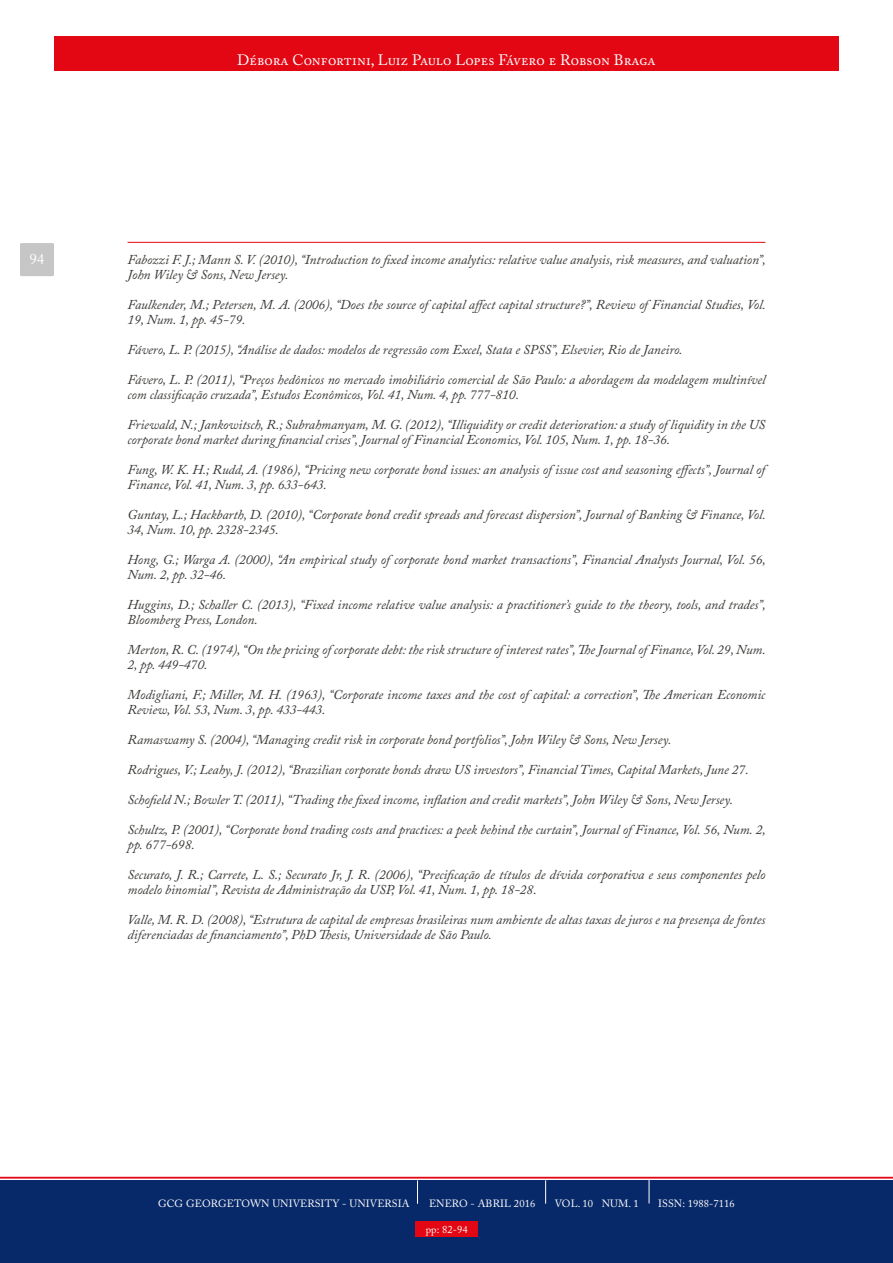
<style>
.page{position:relative;width:893px;height:1263px;background:#fff}
.page>*{position:absolute;margin:0;border:0;box-sizing:border-box;transform-origin:0 0}
.t1{font:15px "Adobe Caslon Pro";letter-spacing:.005em;color:#fff}
.t2{font:italic 13.5px/15px "Adobe Caslon Pro";letter-spacing:-.005em;color:#3a3835}
.t3{font:10.5px "Adobe Caslon Pro";letter-spacing:.01em;color:#fff}
</style>
<div class="page">
<div style="left:54px;top:37px;width:785px;height:34px;background:#e30613"></div>
<div style="left:0;top:1180px;width:893px;height:83px;background:#082969"></div>
<svg style="left:0;top:1177px;width:893px;height:27px"></svg>
<div style="left:415px;top:1221px;width:63px;height:16px;background:#e30613"></div>
<div style="left:20px;top:243px;width:34px;height:33px;background:#c6c6c6;border-radius:2px"></div>
<hr style="left:128px;top:242px;width:637px;height:1px;background:#e30613">
<p class="t1" style="left:237px;top:51px;width:420px">Débora Confortini, Luiz Paulo Lopes Fávero e Robson Braga</p>
<p class="t1" style="left:29px;top:250px;width:16px">94</p>
<p class="t2" style="left:128px;top:251px;width:640px">Fabozzi F. J.; Mann S. V. (2010), “Introduction to fixed income analytics: relative value analysis, risk measures, and valuation”,<br>John Wiley &amp; Sons, New Jersey.</p>
<p class="t2" style="left:128px;top:296px;width:640px">Faulkender, M.; Petersen, M. A. (2006), “Does the source of capital affect capital structure?”, Review of Financial Studies, Vol.<br>19, Num. 1, pp. 45-79.</p>
<p class="t2" style="left:128px;top:341px;width:557px">Fávero, L. P. (2015), “Análise de dados: modelos de regressão com Excel, Stata e SPSS”, Elsevier, Rio de Janeiro.</p>
<p class="t2" style="left:128px;top:371px;width:639px">Fávero, L. P. (2011), “Preços hedônicos no mercado imobiliário comercial de São Paulo: a abordagem da modelagem multinível com classificação cruzada”, Estudos Econômicos, Vol. 41, Num. 4, pp. 777-810.</p>
<p class="t2" style="left:128px;top:416px;width:639px">Friewald, N.; Jankowitsch, R.; Subrahmanyam, M. G. (2012), “Illiquidity or credit deterioration: a study of liquidity in the US corporate bond market during financial crises”, Journal of Financial Economics, Vol. 105, Num. 1, pp. 18-36.</p>
<p class="t2" style="left:128px;top:461px;width:639px">Fung, W. K. H.; Rudd, A. (1986), “Pricing new corporate bond issues: an analysis of issue cost and seasoning effects”, Journal of<br>Finance, Vol. 41, Num. 3, pp. 633-643.</p>
<p class="t2" style="left:128px;top:506px;width:640px">Guntay, L.; Hackbarth, D. (2010), “Corporate bond credit spreads and forecast dispersion”, Journal of Banking &amp; Finance, Vol.<br>34, Num. 10, pp. 2328-2345.</p>
<p class="t2" style="left:128px;top:551px;width:640px">Hong, G.; Warga A. (2000), “An empirical study of corporate bond market transactions”, Financial Analysts Journal, Vol. 56,<br>Num. 2, pp. 32-46.</p>
<p class="t2" style="left:128px;top:596px;width:640px">Huggins, D.; Schaller C. (2013), “Fixed income relative value analysis: a practitioner’s guide to the theory, tools, and trades”,<br>Bloomberg Press, London.</p>
<p class="t2" style="left:128px;top:641px;width:640px">Merton, R. C. (1974), “On the pricing of corporate debt: the risk structure of interest rates”, The Journal of Finance, Vol. 29, Num.<br>2, pp. 449-470.</p>
<p class="t2" style="left:128px;top:686px;width:639px">Modigliani, F.; Miller, M. H. (1963), “Corporate income taxes and the cost of capital: a correction”, The American Economic<br>Review, Vol. 53, Num. 3, pp. 433-443.</p>
<p class="t2" style="left:128px;top:731px;width:545px">Ramaswamy S. (2004), “Managing credit risk in corporate bond portfolios”, John Wiley &amp; Sons, New Jersey.</p>
<p class="t2" style="left:128px;top:761px;width:623px">Rodrigues, V.; Leahy, J. (2012), “Brazilian corporate bonds draw US investors”, Financial Times, Capital Markets, June 27.</p>
<p class="t2" style="left:128px;top:791px;width:607px">Schofield N.; Bowler T. (2011), “Trading the fixed income, inflation and credit markets”, John Wiley &amp; Sons, New Jersey.</p>
<p class="t2" style="left:128px;top:821px;width:640px">Schultz, P. (2001), “Corporate bond trading costs and practices: a peek behind the curtain”, Journal of Finance, Vol. 56, Num. 2, pp. 677-698.</p>
<p class="t2" style="left:128px;top:866px;width:639px">Securato, J. R.; Carrete, L. S.; Securato Jr, J. R. (2006), “Precificação de títulos de dívida corporativa e seus componentes pelo modelo binomial”, Revista de Administração da USP, Vol. 41, Num. 1, pp. 18-28.</p>
<p class="t2" style="left:128px;top:911px;width:639px">Valle, M. R. D. (2008), “Estrutura de capital de empresas brasileiras num ambiente de altas taxas de juros e na presença de fontes diferenciadas de financiamento”, PhD Thesis, Universidade de São Paulo.</p>
<p class="t3" style="left:158px;top:1197px;width:253px">GCG GEORGETOWN UNIVERSITY - UNIVERSIA</p>
<p class="t3" style="left:429px;top:1197px;width:108px">ENERO - ABRIL 2016</p>
<p class="t3" style="left:555px;top:1197px;width:85px">VOL. 10 NUM. 1</p>
<p class="t3" style="left:658px;top:1197px;width:78px">ISSN: 1988-7116</p>
<p class="t3" style="left:426px;top:1223px;width:43px">pp: 82-94</p>
</div>
